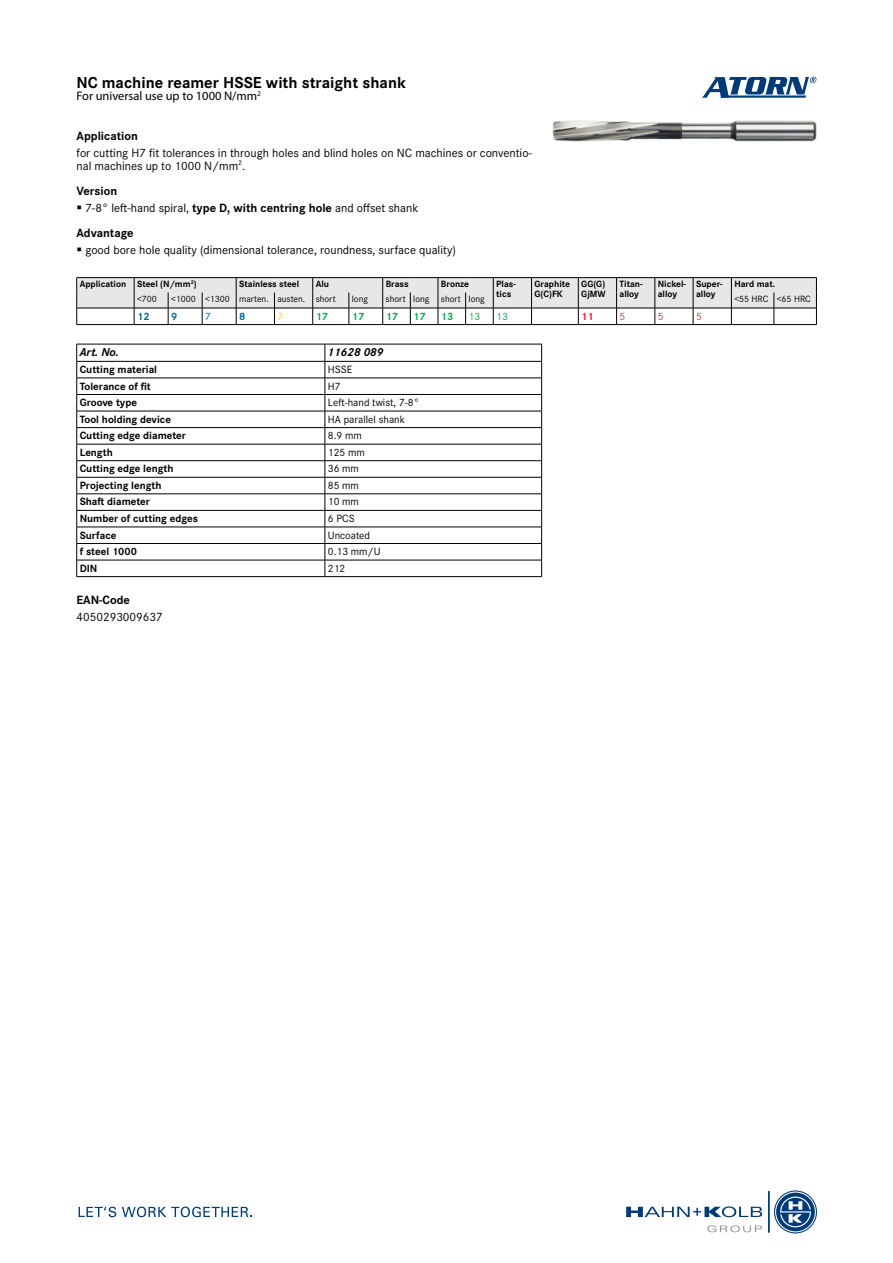
<style>
.page{position:relative;width:893px;height:1263px;background:#fff}
.page>*{position:absolute;margin:0;border:0;box-sizing:border-box;transform-origin:0 0}
.t1{font:700 16.5px "Corporate S Pro";color:#000}
.t2{font:12.45px/12.5px "Corporate S Pro";color:#000}
.t3{font:12.45px "Myriad Pro";color:#000}
.t4{font:700 12.45px "Corporate S Pro";color:#000}
.t5{font:italic 700 12px "Corporate S Pro";color:#000}
.t6{font:700 10.95px "Corporate S Pro";color:#000}
.t7{font:10.95px "Corporate S Pro";color:#000}
.t8{font:700 10.95px "Corporate S Pro";color:#00ab4e}
.t9{font:700 10.95px "Corporate S Pro";color:#00669b}
.t10{font:10.95px "Corporate S Pro";color:#00ab4e}
.t11{font:10.95px "Corporate S Pro";color:#aa4e3d}
.t12{font:700 10.95px "Corporate S Pro";color:#ed1d24}
.t13{font:10.95px "Corporate S Pro";color:#00669b}
.t14{font:10.95px "Corporate S Pro";color:#ffcc31}
.t15{font:700 9.45px/9.4px "Corporate S Pro";color:#000}
.t16{font:9.45px "Corporate S Pro";color:#000}
.s1{font-weight:700}
</style>
<div class="page">
<img style="left:553px;top:120px;width:263px;height:21px">
<svg style="left:702px;top:77px;width:114px;height:21px"></svg>
<svg style="left:626px;top:1206px;width:136px;height:11px"></svg>
<hr style="left:768px;top:1191px;width:1px;height:41px;background:#003b78">
<svg style="left:775px;top:1191px;width:41px;height:42px"></svg>
<div style="left:774px;top:1191px;width:42px;height:42px;border:2px solid #fff;border-radius:50%"></div>
<div style="left:774px;top:1191px;width:42px;height:42px;border:1px solid #003b78;border-radius:50%"></div>
<svg style="left:707px;top:1225px;width:55px;height:7px"></svg>
<svg style="left:79px;top:1207px;width:37px;height:10px"></svg>
<svg style="left:122px;top:1206px;width:130px;height:11px"></svg>
<svg style="left:76px;top:277px;width:741px;height:48px"></svg>
<hr style="left:774px;top:324px;width:43px;height:1px;background:#000">
<hr style="left:77px;top:344px;width:248px;height:1px;background:#000">
<hr style="left:325px;top:344px;width:217px;height:1px;background:#000">
<hr style="left:77px;top:361px;width:248px;height:1px;background:#000">
<hr style="left:325px;top:361px;width:217px;height:1px;background:#000">
<hr style="left:77px;top:378px;width:248px;height:1px;background:#000">
<hr style="left:325px;top:378px;width:217px;height:1px;background:#000">
<hr style="left:77px;top:394px;width:248px;height:1px;background:#000">
<hr style="left:325px;top:394px;width:217px;height:1px;background:#000">
<hr style="left:77px;top:411px;width:248px;height:1px;background:#000">
<hr style="left:325px;top:411px;width:217px;height:1px;background:#000">
<hr style="left:77px;top:427px;width:248px;height:1px;background:#000">
<hr style="left:325px;top:427px;width:217px;height:1px;background:#000">
<hr style="left:77px;top:444px;width:248px;height:1px;background:#000">
<hr style="left:325px;top:444px;width:217px;height:1px;background:#000">
<hr style="left:77px;top:460px;width:248px;height:1px;background:#000">
<hr style="left:325px;top:460px;width:217px;height:1px;background:#000">
<hr style="left:77px;top:477px;width:248px;height:1px;background:#000">
<hr style="left:325px;top:477px;width:217px;height:1px;background:#000">
<hr style="left:77px;top:494px;width:248px;height:1px;background:#000">
<hr style="left:325px;top:494px;width:217px;height:1px;background:#000">
<hr style="left:77px;top:510px;width:248px;height:1px;background:#000">
<hr style="left:325px;top:510px;width:217px;height:1px;background:#000">
<hr style="left:77px;top:527px;width:248px;height:1px;background:#000">
<hr style="left:325px;top:527px;width:217px;height:1px;background:#000">
<hr style="left:77px;top:543px;width:248px;height:1px;background:#000">
<hr style="left:325px;top:543px;width:217px;height:1px;background:#000">
<hr style="left:77px;top:560px;width:248px;height:1px;background:#000">
<svg style="left:76px;top:344px;width:1px;height:232px"></svg>
<hr style="left:77px;top:576px;width:248px;height:1px;background:#000">
<hr style="left:325px;top:560px;width:217px;height:1px;background:#000">
<svg style="left:325px;top:344px;width:1px;height:232px"></svg>
<svg style="left:541px;top:344px;width:1px;height:232px"></svg>
<hr style="left:325px;top:576px;width:217px;height:1px;background:#000">
<h1 class="t1" style="left:77px;top:69px;width:331px">NC machine reamer HSSE with straight shank</h1>
<p class="t3" style="left:77px;top:88px;width:186px">For universal use up to 1000 N/mm<sup>2</sup></p>
<p class="t4" style="left:77px;top:126px;width:63px">Application</p>
<p class="t2" style="left:77px;top:146px;width:457px">for cutting H7 fit tolerances in through holes and blind holes on NC machines or conventio&shy;nal machines up to 1000 N/mm<sup>2</sup>.</p>
<p class="t2" style="left:85px;top:182px;width:335px;line-height:16.8px;text-indent:-9px"><span class="s1">Version<br></span>7-8° left-hand spiral, <span class="s1">type D, with centring hole</span> and offset shank</p>
<p class="t4" style="left:77px;top:223px;width:59px">Advantage</p>
<p class="t2" style="left:85px;top:243px;width:372px">good bore hole quality (dimensional tolerance, roundness, surface quality)</p>
<p class="t15" style="left:80px;top:279px;width:119px">Application Steel (N/mm<sup>2</sup>)</p>
<p class="t15" style="left:239px;top:279px;width:62px">Stainless steel</p>
<p class="t15" style="left:316px;top:279px;width:15px">Alu</p>
<p class="t15" style="left:386px;top:279px;width:25px">Brass</p>
<p class="t15" style="left:441px;top:279px;width:30px">Bronze</p>
<p class="t15" style="left:496px;top:279px;width:21px">Plas&shy;tics</p>
<p class="t15" style="left:534px;top:279px;width:37px">Graphite<br>G(C)FK</p>
<p class="t15" style="left:581px;top:279px;width:26px">GG(G)<br>GjMW</p>
<p class="t15" style="left:619px;top:279px;width:25px">Titan&shy;alloy</p>
<p class="t15" style="left:658px;top:279px;width:30px">Nickel&shy;alloy</p>
<p class="t15" style="left:696px;top:279px;width:28px">Super&shy;alloy</p>
<p class="t15" style="left:734px;top:279px;width:42px">Hard mat.</p>
<p class="t16" style="left:137px;top:292px;width:21px">&lt;700</p>
<p class="t16" style="left:171px;top:292px;width:166px">&lt;1000 &lt;1300 marten. austen. short</p>
<p class="t16" style="left:352px;top:292px;width:18px">long</p>
<p class="t16" style="left:386px;top:292px;width:101px">short long short long</p>
<p class="t16" style="left:734px;top:292px;width:78px">&lt;55 HRC &lt;65 HRC</p>
<p class="t9" style="left:137px;top:307px;width:14px">12</p>
<p class="t9" style="left:171px;top:307px;width:8px">9</p>
<p class="t13" style="left:205px;top:308px;width:7px">7</p>
<p class="t9" style="left:239px;top:307px;width:8px">8</p>
<p class="t14" style="left:277px;top:308px;width:7px">7</p>
<p class="t8" style="left:316px;top:307px;width:14px">17</p>
<p class="t8" style="left:352px;top:307px;width:14px">17</p>
<p class="t8" style="left:386px;top:307px;width:14px">17</p>
<p class="t8" style="left:413px;top:307px;width:14px">17</p>
<p class="t8" style="left:441px;top:307px;width:14px">13</p>
<p class="t10" style="left:469px;top:308px;width:13px">13</p>
<p class="t10" style="left:496px;top:308px;width:13px">13</p>
<p class="t12" style="left:581px;top:307px;width:14px">11</p>
<p class="t11" style="left:620px;top:308px;width:7px">5</p>
<p class="t11" style="left:658px;top:308px;width:7px">5</p>
<p class="t11" style="left:696px;top:308px;width:7px">5</p>
<p class="t5" style="left:80px;top:343px;width:41px">Art. No.</p>
<p class="t5" style="left:328px;top:343px;width:57px">11628 089</p>
<p class="t6" style="left:80px;top:361px;width:79px">Cutting material</p>
<p class="t7" style="left:328px;top:361px;width:26px">HSSE</p>
<p class="t6" style="left:80px;top:377px;width:73px">Tolerance of fit</p>
<p class="t7" style="left:328px;top:378px;width:14px">H7</p>
<p class="t6" style="left:80px;top:394px;width:59px">Groove type</p>
<p class="t7" style="left:328px;top:394px;width:93px">Left-hand twist, 7-8°</p>
<p class="t6" style="left:80px;top:410px;width:93px">Tool holding device</p>
<p class="t7" style="left:328px;top:411px;width:79px">HA parallel shank</p>
<p class="t6" style="left:80px;top:427px;width:108px">Cutting edge diameter</p>
<p class="t7" style="left:328px;top:428px;width:35px">8.9 mm</p>
<p class="t6" style="left:80px;top:443px;width:35px">Length</p>
<p class="t7" style="left:328px;top:444px;width:39px">125 mm</p>
<p class="t6" style="left:80px;top:460px;width:95px">Cutting edge length</p>
<p class="t7" style="left:328px;top:461px;width:33px">36 mm</p>
<p class="t6" style="left:80px;top:477px;width:83px">Projecting length</p>
<p class="t7" style="left:328px;top:477px;width:33px">85 mm</p>
<p class="t6" style="left:80px;top:493px;width:72px">Shaft diameter</p>
<p class="t7" style="left:328px;top:494px;width:33px">10 mm</p>
<p class="t6" style="left:80px;top:510px;width:120px">Number of cutting edges</p>
<p class="t7" style="left:328px;top:510px;width:28px">6 PCS</p>
<p class="t6" style="left:80px;top:526px;width:38px">Surface</p>
<p class="t7" style="left:328px;top:527px;width:44px">Uncoated</p>
<p class="t6" style="left:80px;top:543px;width:59px">f steel 1000</p>
<p class="t7" style="left:328px;top:543px;width:54px">0.13 mm/U</p>
<p class="t6" style="left:80px;top:559px;width:19px">DIN</p>
<p class="t7" style="left:328px;top:560px;width:19px">212</p>
<p class="t4" style="left:77px;top:590px;width:55px">EAN-Code</p>
<p class="t2" style="left:77px;top:610px;width:88px">4050293009637</p>
</div>
